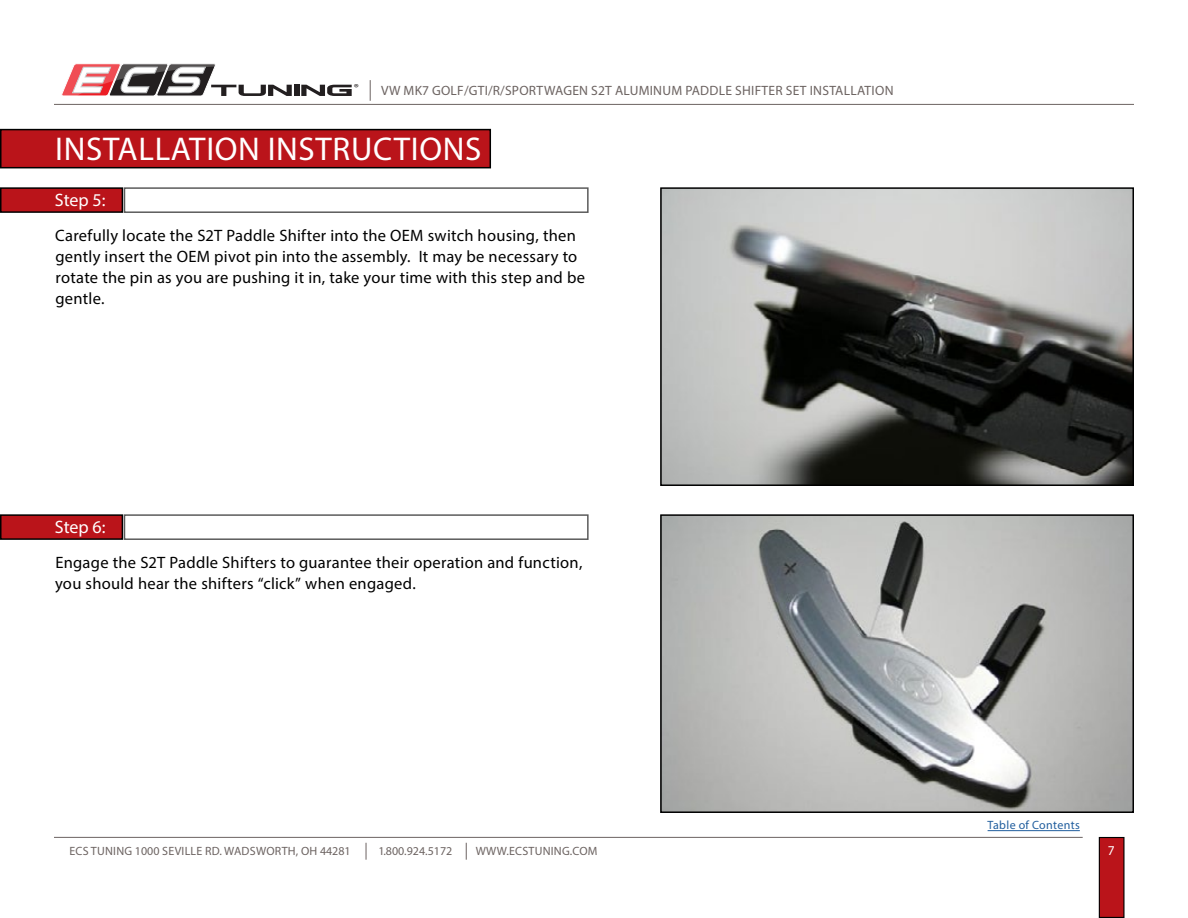
<style>
.page{position:relative;width:1188px;height:918px;background:#fff}
.page>*{position:absolute;margin:0;border:0;box-sizing:border-box;transform-origin:0 0}
.t1{font:33px "Myriad Pro";letter-spacing:.02em;color:#fff}
.t2{font:18px "Myriad Pro";letter-spacing:-.005em;color:#fff}
.t3{font:16.5px/21px "Myriad Pro";letter-spacing:.015em;color:#000}
.t4{font:13.5px "Myriad Pro";letter-spacing:.02em;color:#6c6361}
.t5{font:13.5px "Myriad Pro";color:#fff}
.t6{font:12px "Myriad Pro";letter-spacing:.02em;color:#6c6361}
.t7{font:12px "Myriad Pro";letter-spacing:.025em;color:#215e9e}
.t8{font:12px "Myriad Pro";color:#6c6361}
.t9{font:10.2px "Myriad";color:#231f20;scale:1.19 1}
</style>
<div class="page">
<div style="left:1099px;top:838px;width:25px;height:79px;background:#ba141a"></div>
<div style="left:1099px;top:837px;width:26px;height:81px;border:1px solid #000"></div>
<hr style="left:54px;top:837px;width:1029px;height:1px;background:#6c6361">
<svg style="left:366px;top:843px;width:1px;height:17px"></svg>
<svg style="left:466px;top:843px;width:1px;height:17px"></svg>
<hr style="left:54px;top:104px;width:1080px;height:1px;background:#6c6361">
<svg style="left:370px;top:80px;width:1px;height:21px"></svg>
<svg style="left:301px;top:85px;width:51px;height:11px"></svg>
<div style="left:294px;top:85px;width:5px;height:11px;background:#231f20"></div>
<svg style="left:61px;top:63px;width:231px;height:33px"></svg>
<hr style="left:988px;top:830px;width:92px;height:1px;background:#215e9e">
<img style="left:663px;top:190px;width:468px;height:293px">
<div style="left:660px;top:187px;width:474px;height:299px;border:2px solid #000"></div>
<img style="left:663px;top:517px;width:468px;height:293px">
<div style="left:660px;top:514px;width:474px;height:299px;border:2px solid #000"></div>
<div style="left:1px;top:188px;width:121px;height:24px;background:#ba141a"></div>
<div style="left:0;top:187px;width:123px;height:26px;border:2px solid #000"></div>
<div style="left:1px;top:515px;width:121px;height:24px;background:#ba141a"></div>
<div style="left:0;top:514px;width:123px;height:26px;border:2px solid #000"></div>
<div style="left:1px;top:130px;width:489px;height:38px;background:#ba141a"></div>
<div style="left:0;top:129px;width:491px;height:39px;border:2px solid #000"></div>
<p class="t9" style="left:354px;top:81px;width:6px">®</p>
<p class="t4" style="left:381px;top:82px;width:514px">VW MK7 GOLF/GTI/R/SPORTWAGEN S2T ALUMINUM PADDLE SHIFTER SET INSTALLATION</p>
<h1 class="t1" style="left:55px;top:128px;width:428px">INSTALLATION INSTRUCTIONS</h1>
<p class="t2" style="left:55px;top:189px;width:52px">Step 5:</p>
<p class="t3" style="left:55px;top:224px;width:531px">Carefully locate the S2T Paddle Shifter into the OEM switch housing, then gently insert the OEM pivot pin into the assembly. It may be necessary to rotate the pin as you are pushing it in, take your time with this step and be gentle.</p>
<p class="t2" style="left:55px;top:516px;width:52px">Step 6:</p>
<p class="t3" style="left:55px;top:551px;width:529px">Engage the S2T Paddle Shifters to guarantee their operation and function, you should hear the shifters “click” when engaged.</p>
<p class="t7" style="left:988px;top:818px;width:94px">Table of Contents</p>
<p class="t6" style="left:69px;top:844px;width:283px">ECS TUNING 1000 SEVILLE RD. WADSWORTH, OH 44281</p>
<p class="t8" style="left:378px;top:844px;width:75px">1.800.924.5172</p>
<p class="t6" style="left:476px;top:844px;width:123px">WWW.ECSTUNING.COM</p>
<p class="t5" style="left:1108px;top:842px;width:8px">7</p>
</div>
